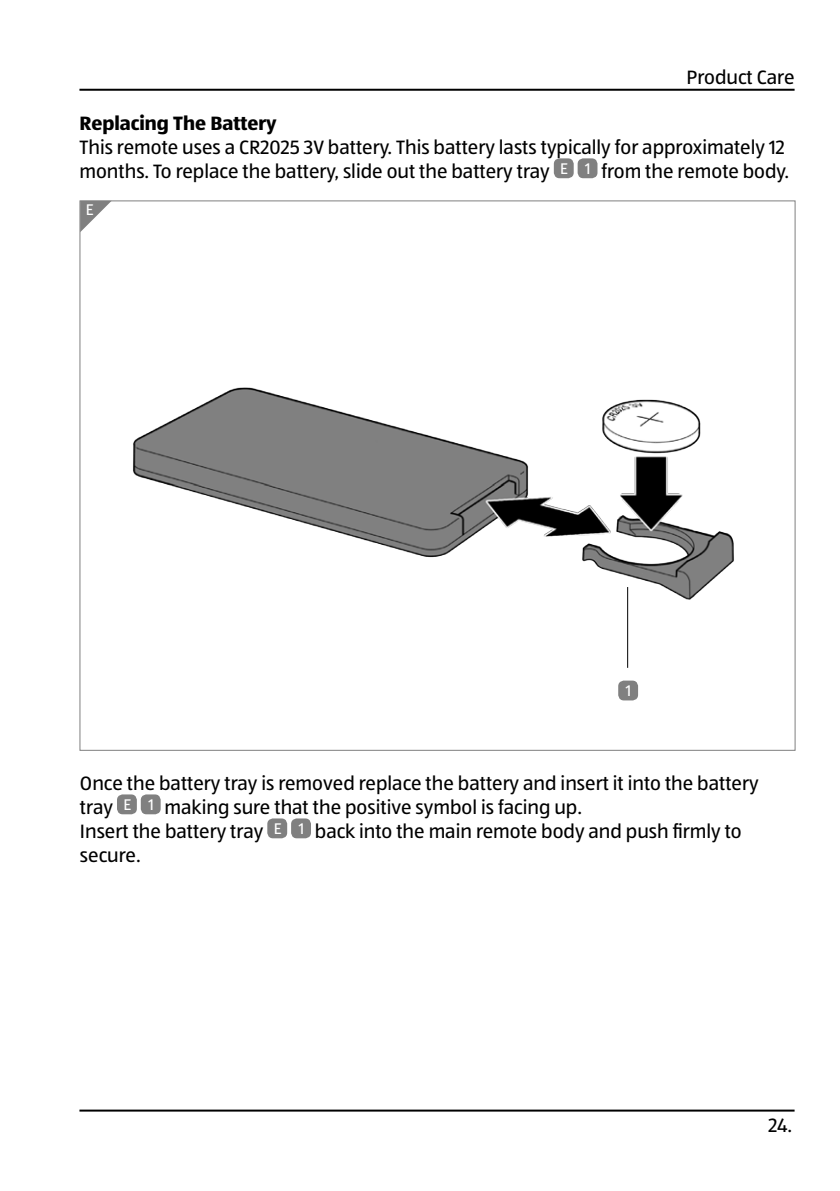
<style>
.page{position:relative;width:840px;height:1191px;background:#fff}
.page>*{position:absolute;margin:0;border:0;box-sizing:border-box;transform-origin:0 0}
.t1{font:20px/24px "ALDISUEDOT";color:#000}
.t2{font:700 20px "ALDISUEDOT";color:#000}
.t3{font:16px "ALDISUEDOT";color:#fff}
</style>
<div class="page">
<div style="left:553px;top:158px;width:20px;height:20px;background:#808080;border-radius:6px"></div>
<div style="left:577px;top:158px;width:20px;height:20px;background:#808080;border-radius:6px"></div>
<div style="left:117px;top:794px;width:20px;height:20px;background:#808080;border-radius:6px"></div>
<div style="left:141px;top:794px;width:19px;height:20px;background:#808080;border-radius:6px"></div>
<div style="left:267px;top:818px;width:20px;height:20px;background:#808080;border-radius:6px"></div>
<div style="left:291px;top:818px;width:20px;height:20px;background:#808080;border-radius:6px"></div>
<img style="left:79px;top:201px;width:715px;height:550px">
<div style="left:618px;top:680px;width:19px;height:20px;background:#808080;border-radius:6px"></div>
<svg style="left:625px;top:585px;width:4px;height:84px"></svg>
<hr style="left:626px;top:587px;width:1px;height:81px;background:#000">
<hr style="left:79px;top:89px;width:715px;height:2px;background:#000">
<hr style="left:79px;top:1109px;width:715px;height:2px;background:#000">
<p class="t1" style="left:686px;top:65px;width:109px">Product Care</p>
<p class="t2" style="left:79px;top:110px;width:199px">Replacing The Battery</p>
<p class="t1" style="left:79px;top:135px;width:706px">This remote uses a CR2025 3V battery. This battery lasts typically for approximately 12 months. To replace the battery, slide out the battery tray</p>
<p class="t3" style="left:560px;top:158px;width:9px">E</p>
<p class="t3" style="left:585px;top:158px;width:7px">1</p>
<p class="t1" style="left:601px;top:159px;width:189px">from the remote body.</p>
<p class="t3" style="left:86px;top:199px;width:9px">E</p>
<p class="t3" style="left:625px;top:680px;width:7px">1</p>
<p class="t1" style="left:80px;top:771px;width:679px">Once the battery tray is removed replace the battery and insert it into the battery tray</p>
<p class="t3" style="left:123px;top:794px;width:9px">E</p>
<p class="t3" style="left:148px;top:794px;width:7px">1</p>
<p class="t1" style="left:164px;top:795px;width:419px">making sure that the positive symbol is facing up.</p>
<p class="t1" style="left:80px;top:819px;width:185px">Insert the battery tray</p>
<p class="t3" style="left:273px;top:818px;width:9px">E</p>
<p class="t3" style="left:298px;top:818px;width:7px">1</p>
<p class="t1" style="left:315px;top:819px;width:428px">back into the main remote body and push firmly to</p>
<p class="t1" style="left:80px;top:843px;width:62px">secure.</p>
<p class="t1" style="left:768px;top:1112px;width:25px">24.</p>
</div>
